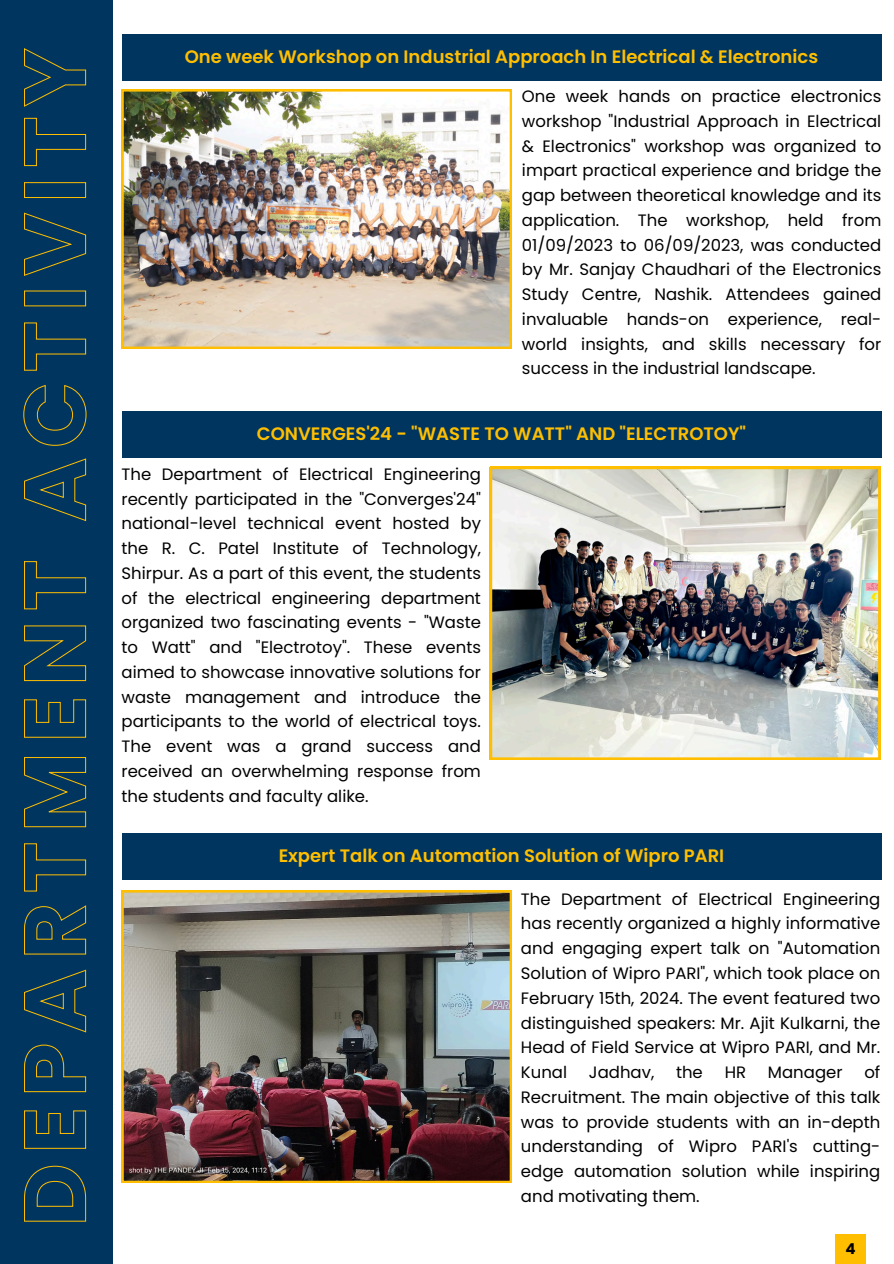
<style>
.page{position:relative;width:894px;height:1264px;background:#fff}
.page>*{position:absolute;margin:0;border:0;box-sizing:border-box;transform-origin:0 0}
.t1{font:600 18px "Poppins";color:#ffbf00}
.t2{font:16.5px/24.8px "Poppins";color:#000;text-align:justify}
.t3{font:700 15px "Poppins";color:#000}
</style>
<div class="page">
<div style="left:0;top:0;width:113px;height:1263px;background:#003560"></div>
<div style="left:121px;top:34px;width:760px;height:46px;background:#003560"></div>
<img style="left:121px;top:89px;width:391px;height:260px">
<div style="left:121px;top:411px;width:760px;height:47px;background:#003560"></div>
<img style="left:490px;top:467px;width:390px;height:292px">
<div style="left:121px;top:832px;width:760px;height:47px;background:#003560"></div>
<img style="left:121px;top:890px;width:391px;height:292px">
<svg style="left:23px;top:48px;width:64px;height:1173px"></svg>
<div style="left:835px;top:1233px;width:30px;height:30px;background:#ffbf00"></div>
<p class="t1" style="left:185px;top:44px;width:634px">One week Workshop on Industrial Approach In Electrical &amp; Electronics</p>
<h2 class="t2" style="left:522px;top:84px;width:361px">One week hands on practice electronics workshop "Industrial Approach in Electrical &amp; Electronics" workshop was organized to impart practical experience and bridge the gap between theoretical knowledge and its application. The workshop, held from 01/09/2023 to 06/09/2023, was conducted by Mr. Sanjay Chaudhari of the Electronics Study Centre, Nashik. Attendees gained invaluable hands-on experience, real&shy;world insights, and skills necessary for success in the industrial landscape.</h2>
<p class="t1" style="left:257px;top:421px;width:490px">CONVERGES'24 - "WASTE TO WATT" AND "ELECTROTOY"</p>
<p class="t2" style="left:121px;top:461px;width:361px">The Department of Electrical Engineering recently participated in the "Converges'24" national-level technical event hosted by the R. C. Patel Institute of Technology, Shirpur. As a part of this event, the students of the electrical engineering department organized two fascinating events - "Waste to Watt" and "Electrotoy". These events aimed to showcase innovative solutions for waste management and introduce the participants to the world of electrical toys.<br>The event was a grand success and received an overwhelming response from the students and faculty alike.</p>
<h3 class="t1" style="left:278px;top:842px;width:447px">Expert Talk on Automation Solution of Wipro PARI</h3>
<p class="t2" style="left:521px;top:886px;width:361px">The Department of Electrical Engineering has recently organized a highly informative and engaging expert talk on "Automation Solution of Wipro PARI", which took place on February 15th, 2024. The event featured two distinguished speakers: Mr. Ajit Kulkarni, the Head of Field Service at Wipro PARI, and Mr.<br>Kunal</p>
<p class="t2" style="left:521px;top:1059px;width:361px;text-indent:343px">of Recruitment. The main objective of this talk was to provide students with an in-depth understanding of Wipro PARI's cutting&shy;edge automation solution while inspiring and motivating them.</p>
<p class="t3" style="left:845px;top:1238px;width:12px">4</p>
<p class="t2" style="left:588px;top:1059px;width:67px">Jadhav,</p>
<p class="t2" style="left:676px;top:1059px;width:28px">the</p>
<p class="t2" style="left:724px;top:1059px;width:23px">HR</p>
<p class="t2" style="left:767px;top:1059px;width:76px">Manager</p>
</div>
